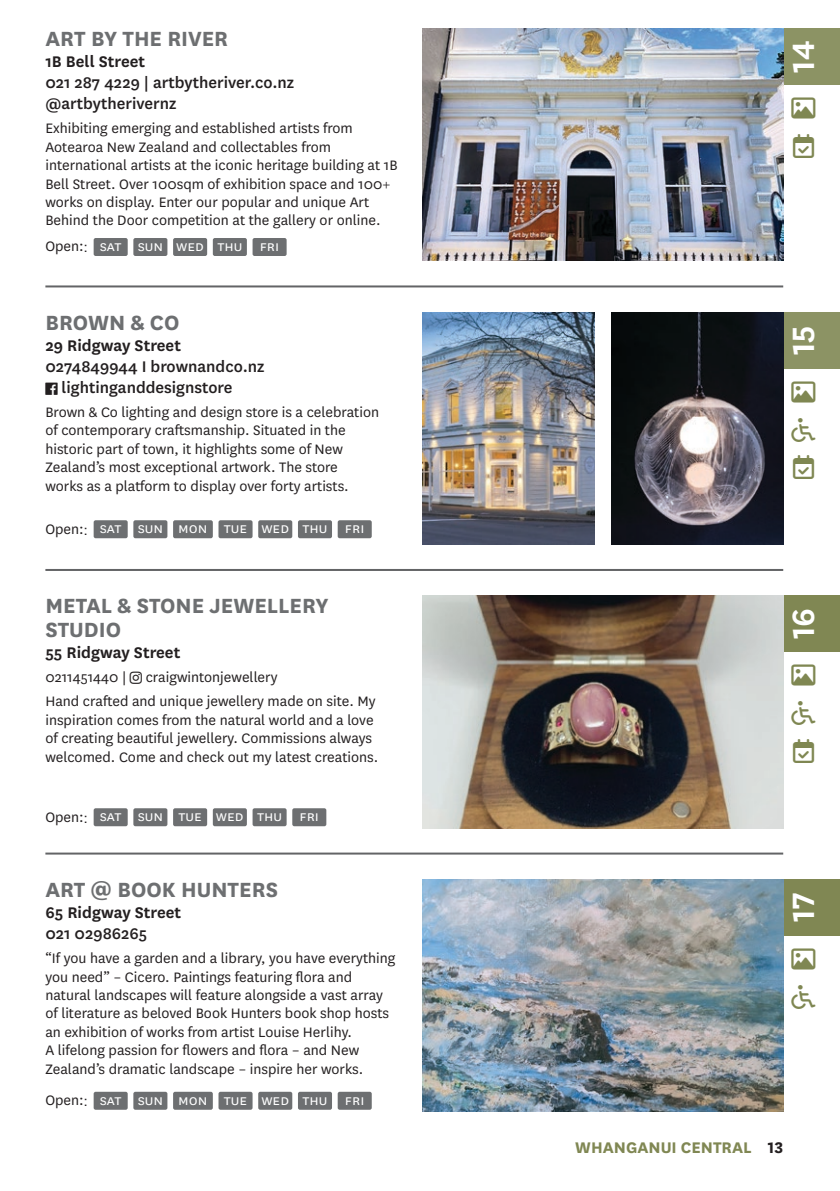
<style>
.page{position:relative;width:840px;height:1191px;background:#fff}
.page>*{position:absolute;margin:0;border:0;box-sizing:border-box;transform-origin:0 0}
.Vertical_Studio_Number{font:600 36px "National";color:#fff}
.Studio_Heading{font:700 24px/24px "National";color:#6d6f71}
.Accessibility_Icons{font:24px "Font Awesome 6 Pro";color:#7f8752}
.Studio_Address{font:600 18px "National";color:#231f20}
.Studio_Contact_Details{font:500 18px/21px "National";color:#231f20}
.Studio_Address-2{font:500 18px "National";color:#231f20}
.Page_Footer_Title{font:700 18px "National";color:#808753}
.Studio_Bio{font:16px/18.4px "National";color:#231f20}
.Open_Day{font:16px "National";color:#fff}
.s1{color:#231f20}
</style>
<div class="page">
<div style="left:782px;top:28px;width:57px;height:57px;background:#8c9364"></div>
<div style="left:782px;top:312px;width:57px;height:57px;background:#8c9364"></div>
<div style="left:782px;top:595px;width:57px;height:57px;background:#808753"></div>
<div style="left:782px;top:879px;width:57px;height:56px;background:#808753"></div>
<img style="left:422px;top:28px;width:360px;height:233px">
<img style="left:422px;top:312px;width:172px;height:232px">
<img style="left:611px;top:312px;width:171px;height:232px">
<div style="left:94px;top:520px;width:34px;height:18px;background:#6d6f71;border-radius:2px"></div>
<div style="left:133px;top:520px;width:34px;height:18px;background:#6d6f71;border-radius:2px"></div>
<div style="left:173px;top:520px;width:40px;height:18px;background:#6d6f71;border-radius:2px"></div>
<div style="left:218px;top:520px;width:34px;height:18px;background:#6d6f71;border-radius:2px"></div>
<div style="left:258px;top:520px;width:34px;height:18px;background:#6d6f71;border-radius:2px"></div>
<div style="left:298px;top:520px;width:34px;height:18px;background:#6d6f71;border-radius:2px"></div>
<div style="left:337px;top:520px;width:34px;height:18px;background:#6d6f71;border-radius:2px"></div>
<div style="left:94px;top:238px;width:34px;height:18px;background:#6d6f71;border-radius:2px"></div>
<div style="left:133px;top:238px;width:34px;height:18px;background:#6d6f71;border-radius:2px"></div>
<div style="left:173px;top:238px;width:34px;height:18px;background:#6d6f71;border-radius:2px"></div>
<div style="left:213px;top:238px;width:34px;height:18px;background:#6d6f71;border-radius:2px"></div>
<div style="left:252px;top:238px;width:34px;height:18px;background:#6d6f71;border-radius:2px"></div>
<hr style="left:45px;top:285px;width:737px;height:2px;background:#636466">
<hr style="left:45px;top:569px;width:737px;height:2px;background:#636466">
<hr style="left:45px;top:852px;width:737px;height:2px;background:#636466">
<img style="left:422px;top:879px;width:360px;height:232px">
<img style="left:422px;top:595px;width:360px;height:233px">
<div style="left:94px;top:1091px;width:34px;height:18px;background:#6d6f71;border-radius:2px"></div>
<div style="left:133px;top:1091px;width:34px;height:18px;background:#6d6f71;border-radius:2px"></div>
<div style="left:173px;top:1091px;width:40px;height:18px;background:#6d6f71;border-radius:2px"></div>
<div style="left:218px;top:1091px;width:34px;height:18px;background:#6d6f71;border-radius:2px"></div>
<div style="left:258px;top:1091px;width:34px;height:18px;background:#6d6f71;border-radius:2px"></div>
<div style="left:298px;top:1091px;width:34px;height:18px;background:#6d6f71;border-radius:2px"></div>
<div style="left:337px;top:1091px;width:34px;height:18px;background:#6d6f71;border-radius:2px"></div>
<div style="left:94px;top:808px;width:34px;height:18px;background:#6d6f71;border-radius:2px"></div>
<div style="left:133px;top:808px;width:34px;height:18px;background:#6d6f71;border-radius:2px"></div>
<div style="left:173px;top:808px;width:34px;height:18px;background:#6d6f71;border-radius:2px"></div>
<div style="left:213px;top:808px;width:34px;height:18px;background:#6d6f71;border-radius:2px"></div>
<div style="left:252px;top:808px;width:34px;height:18px;background:#6d6f71;border-radius:2px"></div>
<div style="left:292px;top:808px;width:34px;height:18px;background:#6d6f71;border-radius:2px"></div>
<p class="Studio_Heading" style="left:45px;top:25px;width:184px">ART BY THE RIVER</p>
<p class="Studio_Address" style="left:45px;top:49px;width:101px">1B Bell Street</p>
<p class="Studio_Contact_Details" style="left:45px;top:71px;width:250px">021 287 4229 | artbytheriver.co.nz @artbytherivernz</p>
<p class="Studio_Bio" style="left:45px;top:119px;width:353px">Exhibiting emerging and established artists from Aotearoa New Zealand and collectables from international artists at the iconic heritage building at 1B Bell Street. Over 100sqm of exhibition space and 100+ works on display. Enter our popular and unique Art Behind the Door competition at the gallery or online.</p>
<p class="Studio_Bio" style="left:45px;top:237px;width:40px">Open:</p>
<p class="Open_Day" style="left:100px;top:236px;width:23px">sat</p>
<p class="Open_Day" style="left:138px;top:236px;width:27px">sun</p>
<p class="Open_Day" style="left:176px;top:236px;width:29px">wed</p>
<p class="Open_Day" style="left:217px;top:236px;width:26px">thu</p>
<p class="Open_Day" style="left:260px;top:236px;width:21px">fri</p>
<p class="Studio_Heading" style="left:45px;top:309px;width:135px">BROWN &amp; CO</p>
<p class="Studio_Address" style="left:45px;top:333px;width:137px">29 Ridgway Street</p>
<p class="Studio_Address-2" style="left:45px;top:354px;width:220px">0274849944 I brownandco.nz</p>
<p class="Studio_Address-2" style="left:45px;top:375px;width:188px">□□ lightinganddesignstore</p>
<p class="Studio_Bio" style="left:45px;top:402px;width:335px">Brown &amp; Co lighting and design store is a celebration of contemporary craftsmanship. Situated in the historic part of town, it highlights some of New Zealand’s most exceptional artwork. The store works as a platform to display over forty artists.</p>
<p class="Studio_Bio" style="left:45px;top:519px;width:40px">Open:</p>
<p class="Open_Day" style="left:100px;top:518px;width:23px">sat</p>
<p class="Open_Day" style="left:138px;top:518px;width:27px">sun</p>
<p class="Open_Day" style="left:178px;top:518px;width:31px">mon</p>
<p class="Open_Day" style="left:224px;top:518px;width:25px">tue</p>
<p class="Open_Day" style="left:261px;top:518px;width:29px">wed</p>
<p class="Open_Day" style="left:302px;top:518px;width:26px">thu</p>
<p class="Open_Day" style="left:345px;top:518px;width:21px">fri</p>
<p class="Studio_Heading" style="left:45px;top:592px;width:284px">METAL &amp; STONE JEWELLERY<br>STUDIO</p>
<p class="Studio_Address" style="left:45px;top:640px;width:136px">55 Ridgway Street</p>
<p class="Studio_Bio" style="left:45px;top:667px;width:233px">0211451440 | ■▲▼ craigwintonjewellery</p>
<p class="Studio_Bio" style="left:45px;top:691px;width:334px">Hand crafted and unique jewellery made on site. My inspiration comes from the natural world and a love of creating beautiful jewellery. Commissions always welcomed. Come and check out my latest creations.</p>
<p class="Studio_Bio" style="left:45px;top:807px;width:40px">Open:</p>
<p class="Open_Day" style="left:100px;top:806px;width:23px">sat</p>
<p class="Open_Day" style="left:138px;top:806px;width:27px">sun</p>
<p class="Open_Day" style="left:178px;top:806px;width:25px">tue</p>
<p class="Open_Day" style="left:216px;top:806px;width:29px">wed</p>
<p class="Open_Day" style="left:257px;top:806px;width:26px">thu</p>
<p class="Open_Day" style="left:299px;top:806px;width:21px">fri</p>
<p class="Studio_Heading" style="left:45px;top:876px;width:234px">ART @ BOOK HUNTERS</p>
<p class="Studio_Address" style="left:45px;top:900px;width:137px">65 Ridgway Street</p>
<p class="Studio_Contact_Details" style="left:45px;top:922px;width:103px">021 02986265</p>
<p class="Studio_Bio" style="left:45px;top:948px;width:351px">“If you have a garden and a library, you have everything you need” – Cicero. Paintings featuring flora and natural landscapes will feature alongside a vast array of literature as beloved Book Hunters book shop hosts an exhibition of works from artist Louise Herlihy.<br>A lifelong passion for flowers and flora – and New Zealand’s dramatic landscape – inspire her works.</p>
<p class="Studio_Bio" style="left:45px;top:1090px;width:40px">Open:</p>
<p class="Open_Day" style="left:100px;top:1089px;width:23px">sat</p>
<p class="Open_Day" style="left:138px;top:1089px;width:27px">sun</p>
<p class="Open_Day" style="left:178px;top:1089px;width:31px">mon</p>
<p class="Open_Day" style="left:224px;top:1089px;width:25px">tue</p>
<p class="Open_Day" style="left:261px;top:1089px;width:29px">wed</p>
<p class="Open_Day" style="left:302px;top:1089px;width:26px">thu</p>
<p class="Open_Day" style="left:345px;top:1089px;width:21px">fri</p>
<p class="Vertical_Studio_Number" style="left:777px;top:73px;width:34px;rotate:-90deg">14</p>
<p class="Accessibility_Icons" style="left:792px;top:134px;width:3px">●■</p>
<p class="Vertical_Studio_Number" style="left:777px;top:355px;width:32px;rotate:-90deg">15</p>
<p class="Accessibility_Icons" style="left:792px;top:455px;width:3px">●■</p>
<p class="Vertical_Studio_Number" style="left:777px;top:639px;width:33px;rotate:-90deg">16</p>
<p class="Accessibility_Icons" style="left:792px;top:739px;width:3px">●■</p>
<p class="Vertical_Studio_Number" style="left:777px;top:922px;width:31px;rotate:-90deg">17</p>
<p class="Page_Footer_Title" style="left:575px;top:1135px;width:209px">WHANGANUI CENTRAL <span class="s1">13</span></p>
</div>
